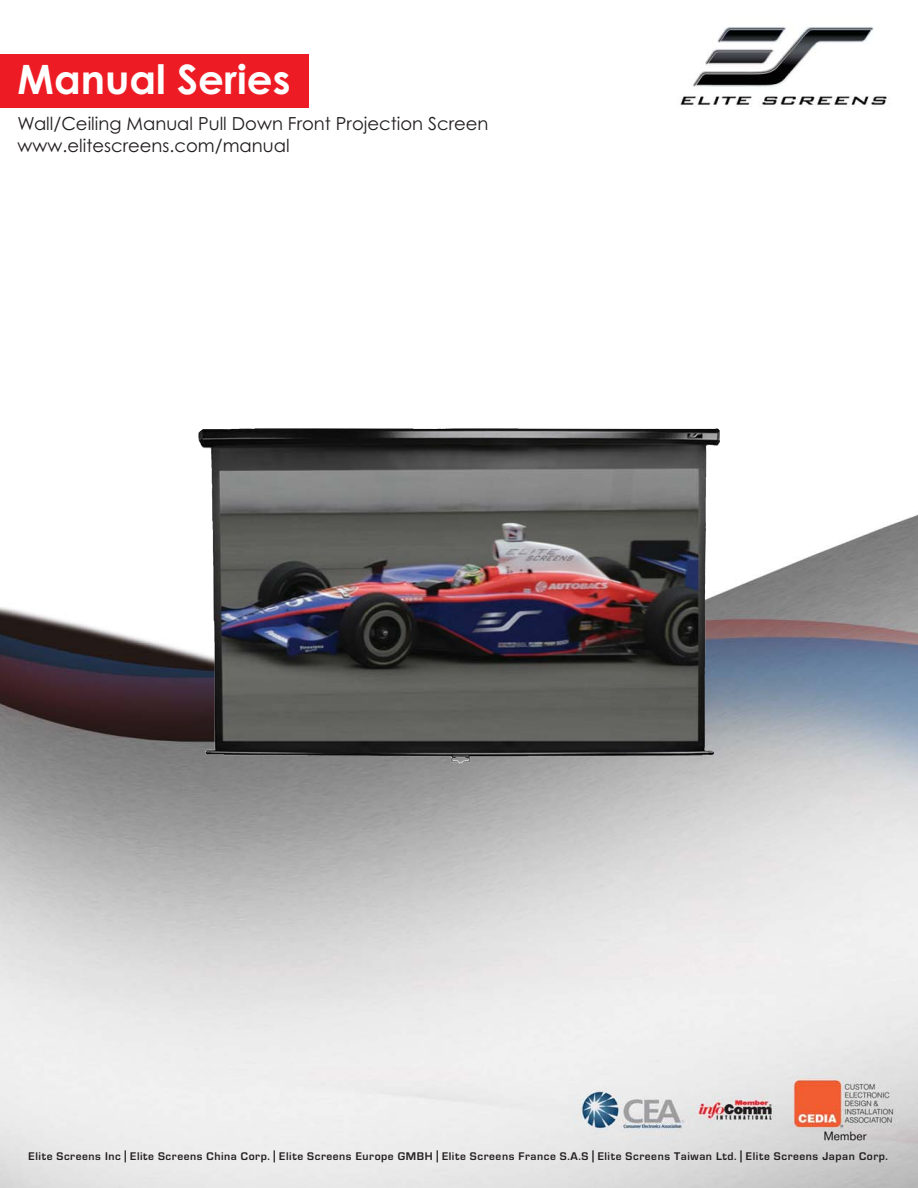
<style>
.page{position:relative;width:918px;height:1188px;background:#fff}
.page>*{position:absolute;margin:0;border:0;box-sizing:border-box;transform-origin:0 0}
.t1{font:700 40.5px "Century Gothic";color:#fff}
.t2{font:18px/21.6px "Century Gothic";color:#231f20}
.t3{font:700 11.55px "Eurostile";letter-spacing:.05em;color:#231f20}
.s1{font-size:14.4px}
</style>
<div class="page">
<img style="left:0;top:26px;width:918px;height:1162px">
<img style="left:413px;top:428px;width:307px;height:334px">
<div style="left:0;top:54px;width:309px;height:53px;background:#ed1c24"></div>
<h1 class="t1" style="left:18px;top:54px;width:274px">Manual Series</h1>
<h2 class="t2" style="left:18px;top:113px;width:472px">Wall/Ceiling Manual Pull Down Front Projection Screen www.elitescreens.com/manual</h2>
<p class="t3" style="left:29px;top:1150px;width:861px">Elite Screens Inc <span class="s1">|</span> Elite Screens China Corp. <span class="s1">|</span> Elite Screens Europe GMBH <span class="s1">|</span> Elite Screens France S.A.S <span class="s1">|</span> Elite Screens Taiwan Ltd. <span class="s1">|</span> Elite Screens Japan Corp.</p>
</div>
